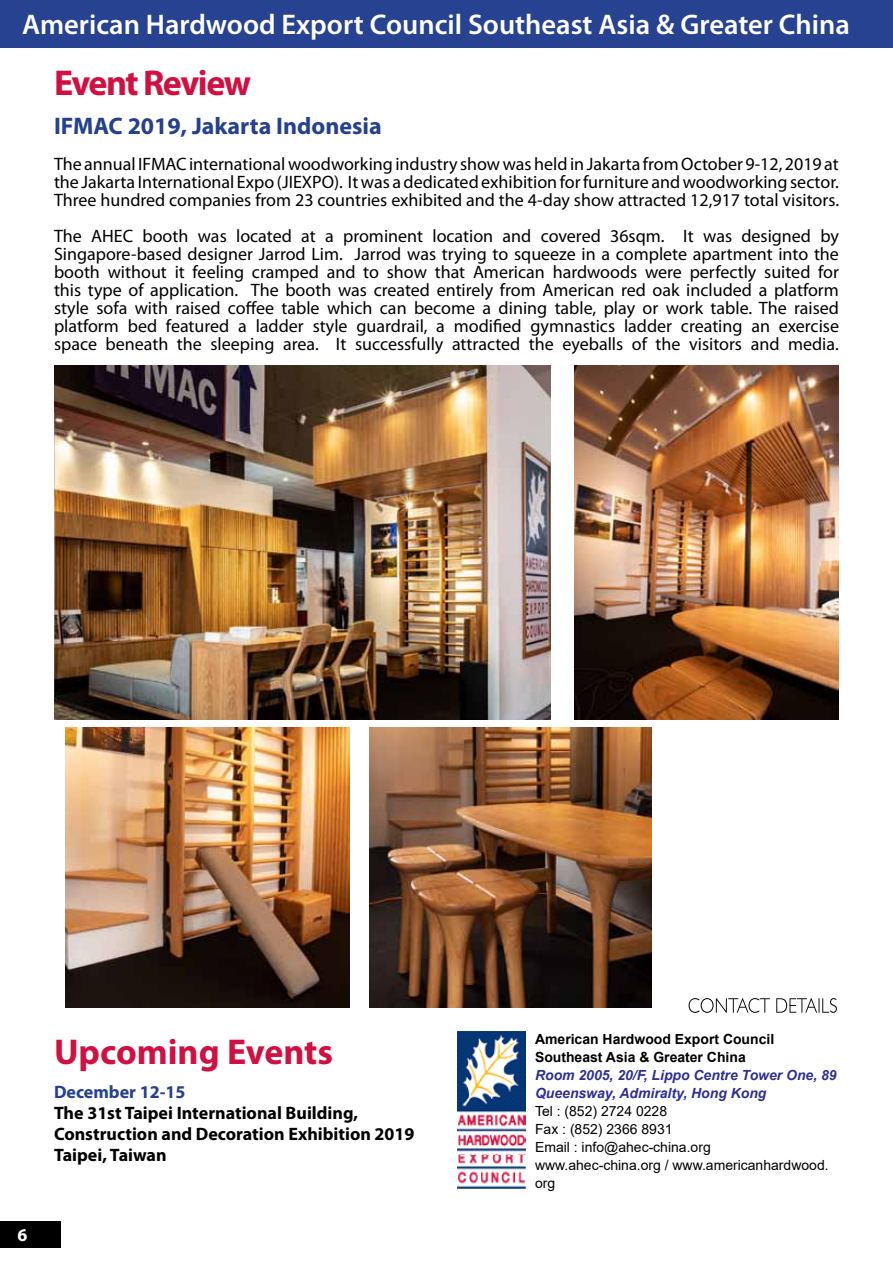
<style>
.page{position:relative;width:893px;height:1263px;background:#fff}
.page>*{position:absolute;margin:0;border:0;box-sizing:border-box;transform-origin:0 0}
.t1{font:700 36px "Myriad Pro";letter-spacing:-.01em;color:#d11041}
.t2{font:700 36px "Myriad Pro";letter-spacing:-.045em;color:#d11041}
.t3{font:600 28.5px "Myriad Pro";color:#fff}
.t4{font:700 24px "Myriad Pro";color:#24408f}
.t5{font:18px/18px "Myriad Pro";color:#000;text-align:justify}
.t6{font:700 18px/21px "Myriad Pro";color:#000}
.t7{font:700 18px "Myriad Pro";color:#24408f}
.t8{font:700 18px "Myriad Pro";color:#fff}
.t9{font:13.95px/18px "Arial";color:#000}
.t10{font:italic 700 13.95px/18px "Arial";color:#2e3092}
.t11{font:700 13.95px/18px "Arial";color:#000}
</style>
<div class="page">
<div style="left:0;top:0;width:893px;height:47px;background:#24408f"></div>
<img style="left:457px;top:1032px;width:68px;height:156px">
<svg style="left:689px;top:998px;width:148px;height:15px"></svg>
<div style="left:0;top:1221px;width:60px;height:27px;background:#000"></div>
<img style="left:54px;top:366px;width:497px;height:353px">
<img style="left:575px;top:366px;width:264px;height:354px">
<img style="left:369px;top:727px;width:283px;height:281px">
<img style="left:66px;top:727px;width:284px;height:281px">
<h2 class="t3" style="left:22px;top:6px;width:829px">American Hardwood Export Council Southeast Asia &amp; Greater China</h2>
<h1 class="t2" style="left:54px;top:59px;width:199px">Event Review</h1>
<h3 class="t4" style="left:54px;top:110px;width:329px">IFMAC 2019, Jakarta Indonesia</h3>
<p class="t5" style="left:54px;top:155px;width:786px">The annual IFMAC international woodworking industry show was held in Jakarta from October 9-12, 2019 at the Jakarta International Expo (JIEXPO). It was a dedicated exhibition for furniture and woodworking sector.<br>Three hundred companies from 23 countries exhibited and the 4-day show attracted 12,917 total visitors.</p>
<p class="t5" style="left:54px;top:227px;width:787px">The AHEC booth was located at a prominent location and covered 36sqm. It was designed by Singapore-based designer Jarrod Lim. Jarrod was trying to squeeze in a complete apartment into the booth without it feeling cramped and to show that American hardwoods were perfectly suited for this type of application. The booth was created entirely from American red oak included a platform style sofa with raised coffee table which can become a dining table, play or work table. The raised platform bed featured a ladder style guardrail, a modified gymnastics ladder creating an exercise space beneath the sleeping area. It successfully attracted the eyeballs of the visitors and media.</p>
<p class="t8" style="left:18px;top:1223px;width:11px">6</p>
<h1 class="t1" style="left:54px;top:1028px;width:281px">Upcoming Events</h1>
<p class="t7" style="left:54px;top:1080px;width:133px">December 12-15</p>
<p class="t6" style="left:54px;top:1102px;width:362px">The 31st Taipei International Building,<br>Construction and Decoration Exhibition 2019<br>Taipei, Taiwan</p>
<p class="t11" style="left:535px;top:1030px;width:241px">American Hardwood Export Council<br>Southeast Asia &amp; Greater China</p>
<p class="t10" style="left:535px;top:1067px;width:303px">Room 2005, 20/F, Lippo Centre Tower One, 89<br>Queensway, Admiralty, Hong Kong</p>
<p class="t9" style="left:535px;top:1102px;width:295px">Tel : (852) 2724 0228<br>Fax : (852) 2366 8931<br>Email : info@ahec-china.org www.ahec-china.org / www.americanhardwood. org</p>
</div>
